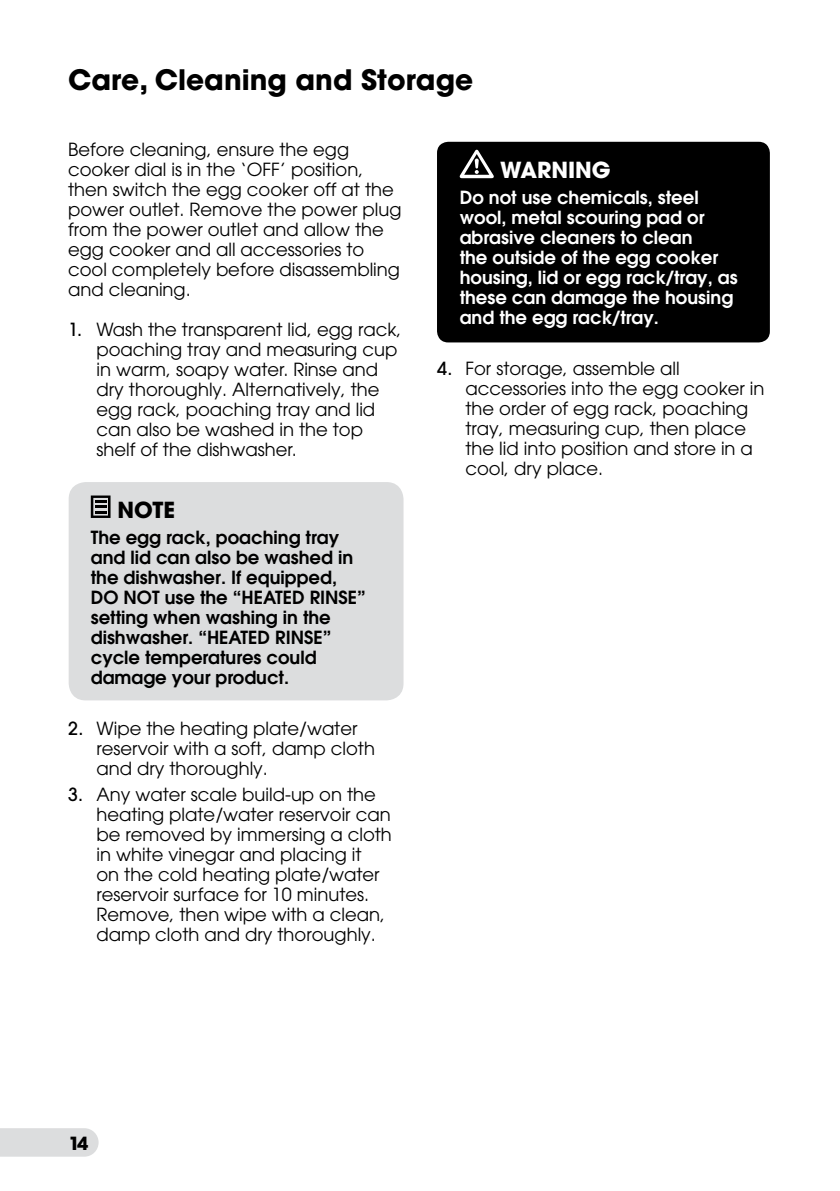
<style>
.page{position:relative;width:840px;height:1191px;background:#fff}
.page>*{position:absolute;margin:0;border:0;box-sizing:border-box;transform-origin:0 0}
.t1{font:700 28px "Avant Garde LT";color:#000}
.t2{font:700 22px "Avant Garde LT";color:#fff}
.t3{font:700 22px "Avant Garde LT";color:#000}
.t4{font:18px/20px "Avant Garde LT";color:#000}
.t5{font:600 18px/20px "Avant Garde LT";color:#000}
.t6{font:600 18px/20px "Avant Garde LT";color:#fff}
.t7{font:700 18px "Avant Garde LT";color:#000}
.s1{font-weight:500}
</style>
<div class="page">
<div style="left:437px;top:142px;width:332px;height:200px;background:#000;border-radius:11px"></div>
<div style="left:69px;top:482px;width:334px;height:218px;background:#dcddde;border-radius:17px"></div>
<div style="left:0;top:1128px;width:98px;height:28px;background:#dcddde"></div>
<svg style="left:91px;top:495px;width:19px;height:23px"></svg>
<svg style="left:459px;top:150px;width:34px;height:28px"></svg>
<h1 class="t1" style="left:68px;top:62px;width:406px">Care, Cleaning and Storage</h1>
<p class="t4" style="left:68px;top:139px;width:335px">Before cleaning, ensure the egg cooker dial is in the ‘OFF’ position, then switch the egg cooker off at the power outlet. Remove the power plug from the power outlet and allow the egg cooker and all accessories to cool completely before disassembling and cleaning.</p>
<p class="t4" style="left:96px;top:319px;width:306px;text-indent:-28px"><span class="s1">1.</span> Wash the transparent lid, egg rack, poaching tray and measuring cup in warm, soapy water. Rinse and dry thoroughly. Alternatively, the egg rack, poaching tray and lid can also be washed in the top shelf of the dishwasher.</p>
<p class="t3" style="left:117px;top:495px;width:59px">NOTE</p>
<p class="t5" style="left:91px;top:527px;width:276px">The egg rack, poaching tray and lid can also be washed in the dishwasher. If equipped,<br>DO NOT use the “HEATED RINSE” setting when washing in the dishwasher. “HEATED RINSE” cycle temperatures could damage your product.</p>
<p class="t4" style="left:96px;top:718px;width:280px;text-indent:-28px"><span class="s1">2.</span> Wipe the heating plate/water reservoir with a soft, damp cloth and dry thoroughly.</p>
<p class="t4" style="left:96px;top:784px;width:297px;text-indent:-28px"><span class="s1">3.</span> Any water scale build-up on the heating plate/water reservoir can be removed by immersing a cloth in white vinegar and placing it<br>on the cold heating plate/water reservoir surface for 10 minutes.<br>Remove, then wipe with a clean, damp cloth and dry thoroughly.</p>
<p class="t2" style="left:499px;top:156px;width:112px">WARNING</p>
<p class="t6" style="left:459px;top:187px;width:279px">Do not use chemicals, steel wool, metal scouring pad or abrasive cleaners to clean<br>the outside of the egg cooker housing, lid or egg rack/tray, as these can damage the housing and the egg rack/tray.</p>
<p class="t4" style="left:465px;top:358px;width:300px;text-indent:-28px"><span class="s1">4.</span> For storage, assemble all accessories into the egg cooker in the order of egg rack, poaching tray, measuring cup, then place the lid into position and store in a cool, dry place.</p>
<p class="t7" style="left:69px;top:1131px;width:21px">14</p>
</div>
